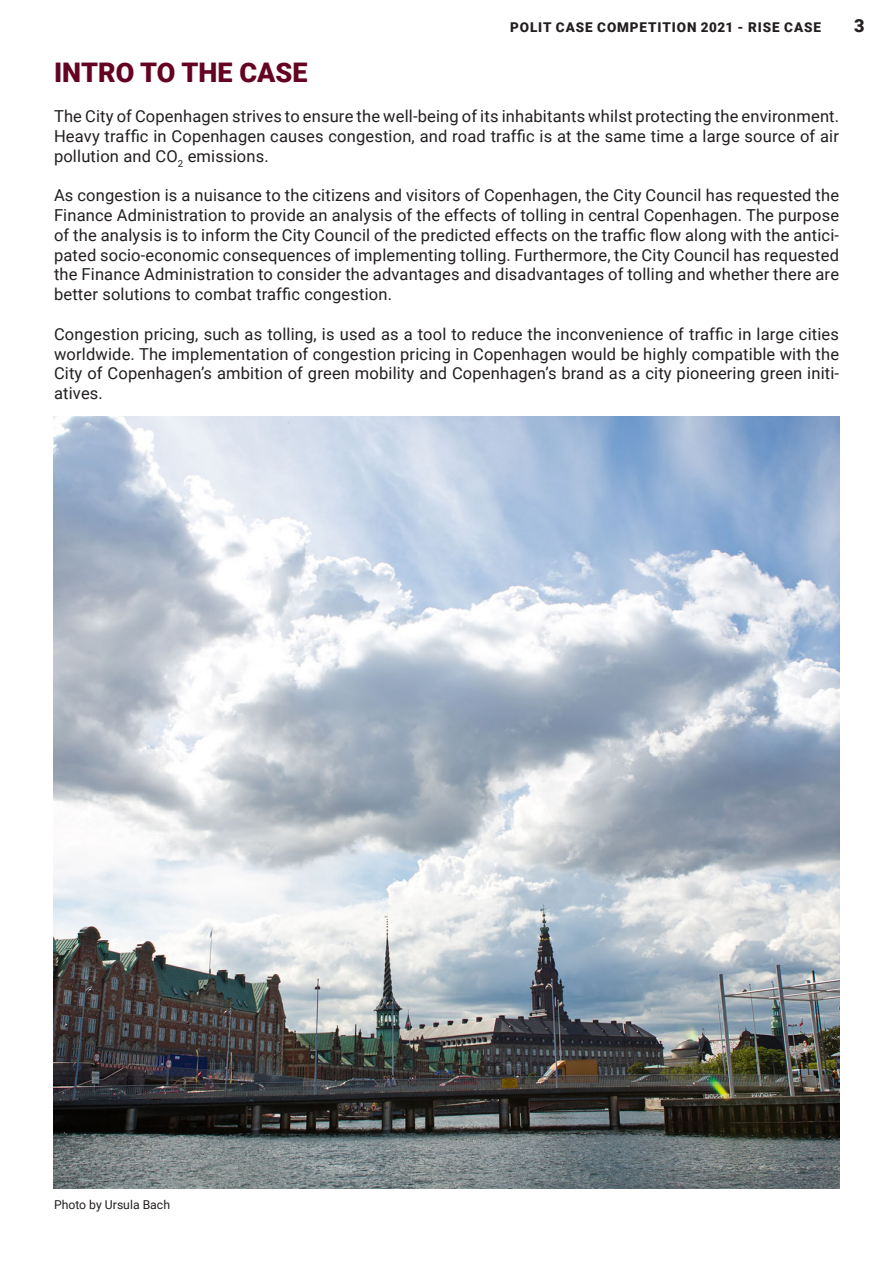
<style>
.page{position:relative;width:893px;height:1263px;background:#fff}
.page>*{position:absolute;margin:0;border:0;box-sizing:border-box;transform-origin:0 0}
.t1{font:900 27px "Roboto";color:#640322}
.t2{font:900 18px "Roboto";color:#231f20}
.t3{font:16.5px/19.8px "Roboto";letter-spacing:.01em;color:#231f20;text-align:justify}
.t4{font:900 13.5px "Roboto";letter-spacing:.065em;color:#231f20}
.t5{font:12.15px "Roboto";color:#231f20}
</style>
<div class="page">
<img style="left:54px;top:417px;width:785px;height:771px">
<p class="t4" style="left:510px;top:18px;width:312px">POLIT CASE COMPETITION 2021 - RISE CASE</p>
<p class="t2" style="left:854px;top:13px;width:12px">3</p>
<p class="t1" style="left:54px;top:54px;width:255px">INTRO TO THE CASE</p>
<p class="t3" style="left:54px;top:106px;width:787px">The City of Copenhagen strives to ensure the well-being of its inhabitants whilst protecting the environment.<br>Heavy traffic in Copenhagen causes congestion, and road traffic is at the same time a large source of air pollution and CO<sub>2</sub> emissions.</p>
<p class="t3" style="left:54px;top:185px;width:787px">As congestion is a nuisance to the citizens and visitors of Copenhagen, the City Council has requested the Finance Administration to provide an analysis of the effects of tolling in central Copenhagen. The purpose of the analysis is to inform the City Council of the predicted effects on the traffic flow along with the antici&shy;pated socio-economic consequences of implementing tolling. Furthermore, the City Council has requested the Finance Administration to consider the advantages and disadvantages of tolling and whether there are better solutions to combat traffic congestion.</p>
<p class="t3" style="left:54px;top:323px;width:787px">Congestion pricing, such as tolling, is used as a tool to reduce the inconvenience of traffic in large cities worldwide. The implementation of congestion pricing in Copenhagen would be highly compatible with the City of Copenhagen’s ambition of green mobility and Copenhagen’s brand as a city pioneering green initi&shy;atives.</p>
<p class="t5" style="left:54px;top:1196px;width:118px">Photo by Ursula Bach</p>
</div>
